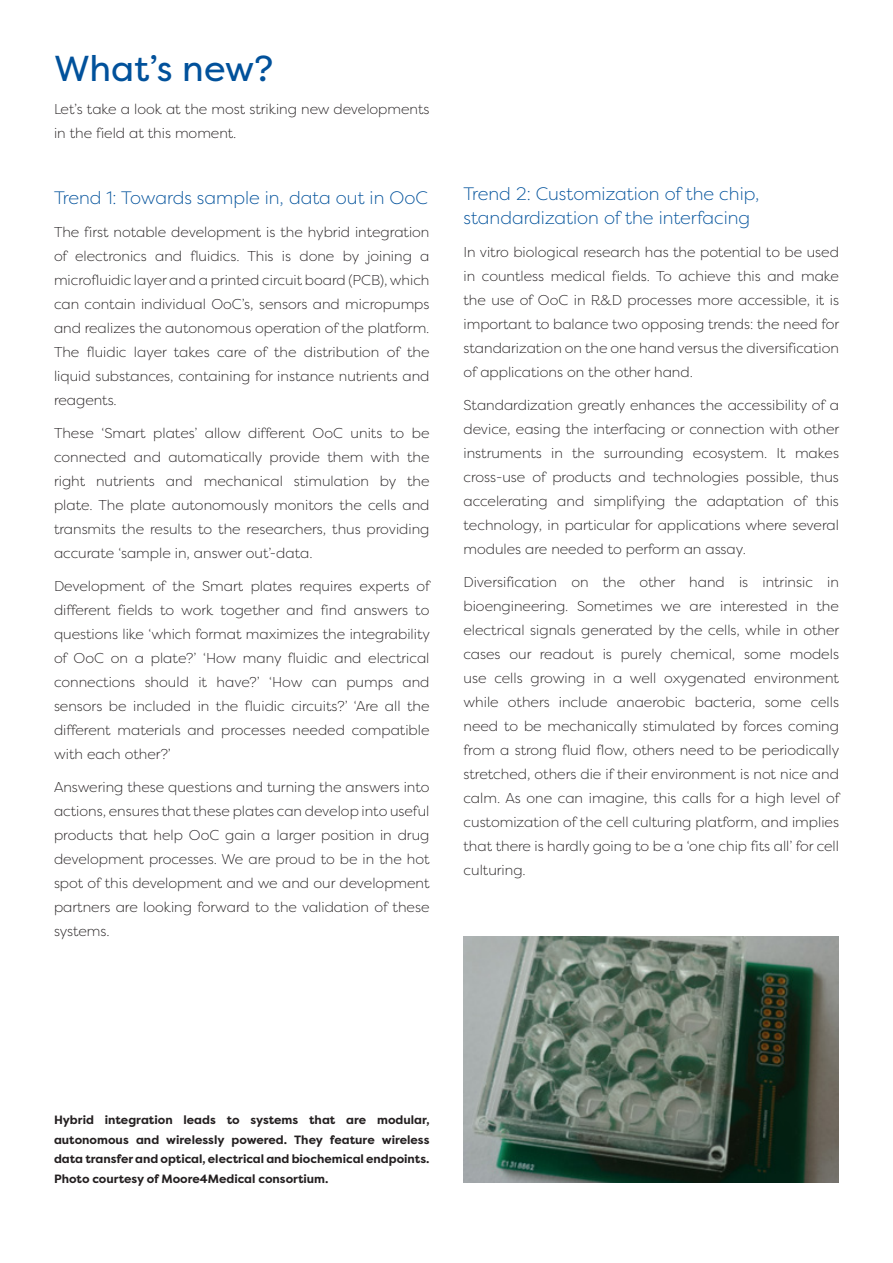
<style>
.page{position:relative;width:893px;height:1263px;background:#fff}
.page>*{position:absolute;margin:0;border:0;box-sizing:border-box;transform-origin:0 0}
.t1{font:36px "Filson Pro";color:#01519b}
.t2{font:300 18px/24px "Filson Pro";color:#01519b}
.t3{font:300 14.25px/24px "Filson Pro";color:#231f20;text-align:justify}
.Tabs{font:700 12px/19.5px "Filson Pro";color:#231f20;text-align:justify}
</style>
<div class="page">
<img style="left:463px;top:936px;width:376px;height:247px">
<p class="t1" style="left:54px;top:44px;width:221px">What’s new?</p>
<p class="t3" style="left:54px;top:97px;width:377px">Let’s take a look at the most striking new developments in the field at this moment.</p>
<p class="t2" style="left:54px;top:185px;width:375px">Trend 1: Towards sample in, data out in OoC</p>
<p class="t3" style="left:54px;top:220px;width:377px">The first notable development is the hybrid integration of electronics and fluidics. This is done by joining a microfluidic layer and a printed circuit board (PCB), which can contain individual OoC’s, sensors and micropumps and realizes the autonomous operation of the platform.<br>The fluidic layer takes care of the distribution of the liquid substances, containing for instance nutrients and reagents.</p>
<p class="t3" style="left:54px;top:421px;width:377px">These ‘Smart plates’ allow different OoC units to be connected and automatically provide them with the right nutrients and mechanical stimulation by the plate. The plate autonomously monitors the cells and transmits the results to the researchers, thus providing accurate ‘sample in, answer out’-data.</p>
<p class="t3" style="left:54px;top:574px;width:377px">Development of the Smart plates requires experts of different fields to work together and find answers to questions like ‘which format maximizes the integrability of OoC on a plate?’ ‘How many fluidic and electrical connections should it have?’ ‘How can pumps and sensors be included in the fluidic circuits?’ ‘Are all the different materials and processes needed compatible with each other?’</p>
<p class="t3" style="left:54px;top:775px;width:377px">Answering these questions and turning the answers into actions, ensures that these plates can develop into useful products that help OoC gain a larger position in drug development processes. We are proud to be in the hot spot of this development and we and our development partners are looking forward to the validation of these systems.</p>
<p class="t2" style="left:463px;top:181px;width:297px">Trend 2: Customization of the chip, standardization of the interfacing</p>
<p class="t3" style="left:463px;top:239px;width:377px">In vitro biological research has the potential to be used in countless medical fields. To achieve this and make the use of OoC in R&amp;D processes more accessible, it is important to balance two opposing trends: the need for standarization on the one hand versus the diversification of applications on the other hand.</p>
<p class="t3" style="left:463px;top:392px;width:377px">Standardization greatly enhances the accessibility of a device, easing the interfacing or connection with other instruments in the surrounding ecosystem. It makes cross-use of products and technologies possible, thus accelerating and simplifying the adaptation of this technology, in particular for applications where several modules are needed to perform an assay.</p>
<p class="t3" style="left:463px;top:569px;width:377px">Diversification on the other hand is intrinsic in bioengineering. Sometimes we are interested in the electrical signals generated by the cells, while in other cases our readout is purely chemical, some models use cells growing in a well oxygenated environment while others include anaerobic bacteria, some cells need to be mechanically stimulated by forces coming from a strong fluid flow, others need to be periodically stretched, others die if their environment is not nice and calm. As one can imagine, this calls for a high level of customization of the cell culturing platform, and implies that there is hardly going to be a ‘one chip fits all’ for cell culturing.</p>
<p class="Tabs" style="left:54px;top:1110px;width:377px">Hybrid integration leads to systems that are modular, autonomous and wirelessly powered. They feature wireless data transfer and optical, electrical and biochemical endpoints.<br>Photo courtesy of Moore4Medical consortium.</p>
</div>
